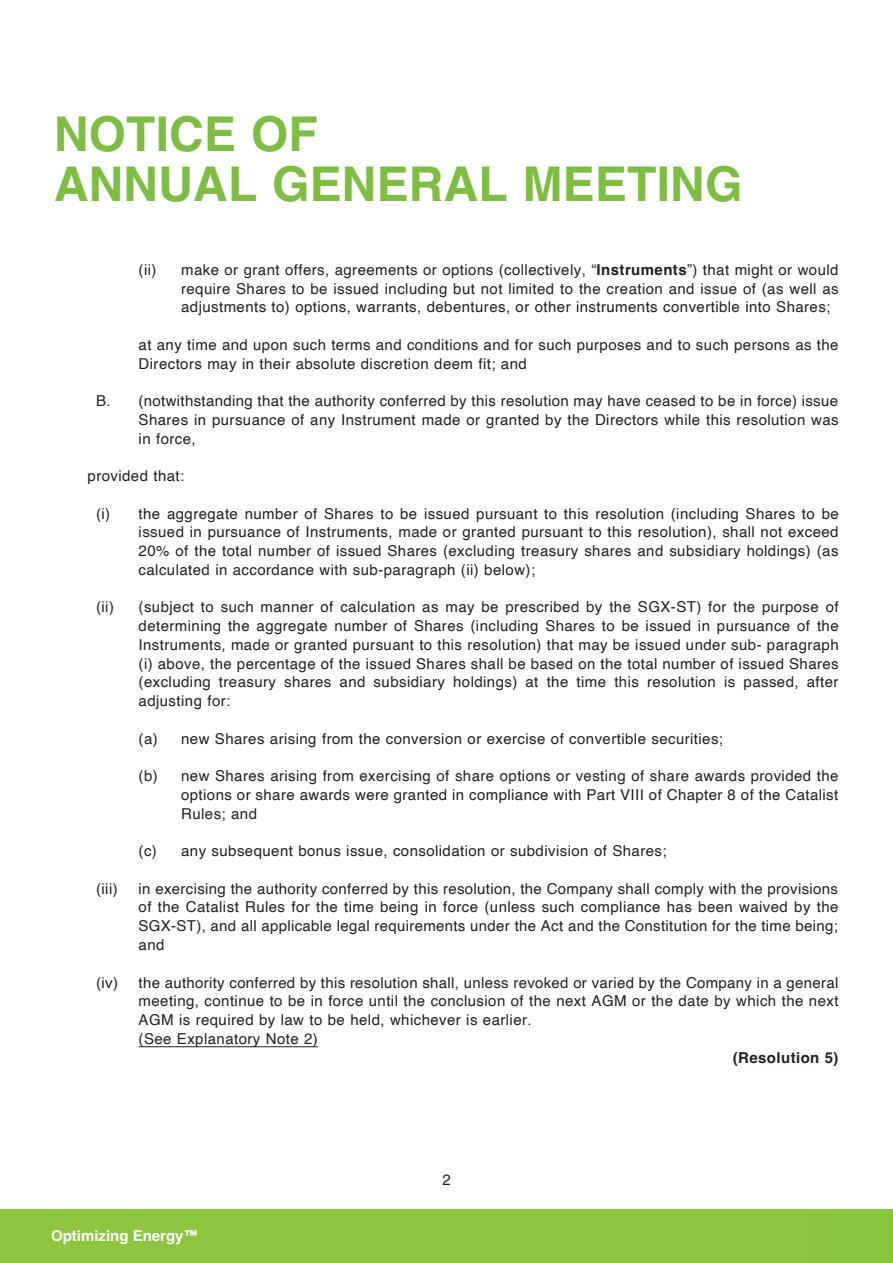
<style>
.page{position:relative;width:893px;height:1263px;background:#fff}
.page>*{position:absolute;margin:0;border:0;box-sizing:border-box;transform-origin:0 0}
.t1{font:700 48px/49.5px "Helvetica LT Std";letter-spacing:.005em;color:#7dbd41}
._00_E_Body_Text{font:15px/18.8px "Helvetica";letter-spacing:.03em;color:#231f20;text-align:justify}
.t2{font:700 15px "Helvetica";color:#fff}
._00_E_Body_Text-2{font:700 15px "Helvetica";letter-spacing:.03em;color:#231f20}
.t3{font:15px "Helvetica LT Std";color:#231f20}
.s1{font-weight:700}
</style>
<div class="page">
<div style="left:0;top:1209px;width:893px;height:54px;background:#8bc63e"></div>
<hr style="left:139px;top:1046px;width:179px;height:1px;background:#231f20">
<h1 class="t1" style="left:54px;top:109px;width:690px">NOTICE OF<br>ANNUAL GENERAL MEETING</h1>
<p class="_00_E_Body_Text" style="left:181px;top:261px;width:659px;text-indent:-43px">(ii) make or grant offers, agreements or options (collectively, “<span class="s1">Instruments</span>”) that might or would require Shares to be issued including but not limited to the creation and issue of (as well as adjustments to) options, warrants, debentures, or other instruments convertible into Shares;</p>
<p class="_00_E_Body_Text" style="left:139px;top:336px;width:701px">at any time and upon such terms and conditions and for such purposes and to such persons as the<br>Directors may in their absolute discretion deem fit; and</p>
<p class="_00_E_Body_Text" style="left:139px;top:392px;width:702px;text-indent:-43px">B. (notwithstanding that the authority conferred by this resolution may have ceased to be in force) issue Shares in pursuance of any Instrument made or granted by the Directors while this resolution was in force,</p>
<p class="_00_E_Body_Text" style="left:88px;top:467px;width:98px">provided that:</p>
<p class="_00_E_Body_Text" style="left:139px;top:504px;width:702px;text-indent:-43px">(i) the aggregate number of Shares to be issued pursuant to this resolution (including Shares to be issued in pursuance of Instruments, made or granted pursuant to this resolution), shall not exceed 20% of the total number of issued Shares (excluding treasury shares and subsidiary holdings) (as calculated in accordance with sub-paragraph (ii) below);</p>
<p class="_00_E_Body_Text" style="left:96px;top:598px;width:19px">(ii)</p>
<p class="_00_E_Body_Text" style="left:139px;top:598px;width:702px">(subject to such manner of calculation as may be prescribed by the SGX-ST) for the purpose of determining the aggregate number of Shares (including Shares to be issued in pursuance of the Instruments, made or granted pursuant to this resolution) that may be issued under sub- paragraph (i) above, the percentage of the issued Shares shall be based on the total number of issued Shares (excluding treasury shares and subsidiary holdings) at the time this resolution is passed, after adjusting for:</p>
<p class="_00_E_Body_Text" style="left:139px;top:729px;width:586px">(a) new Shares arising from the conversion or exercise of convertible securities;</p>
<p class="_00_E_Body_Text" style="left:181px;top:767px;width:659px;text-indent:-43px">(b) new Shares arising from exercising of share options or vesting of share awards provided the options or share awards were granted in compliance with Part VIII of Chapter 8 of the Catalist Rules; and</p>
<p class="_00_E_Body_Text" style="left:139px;top:842px;width:529px">(c) any subsequent bonus issue, consolidation or subdivision of Shares;</p>
<p class="_00_E_Body_Text" style="left:96px;top:879px;width:23px">(iii)</p>
<p class="_00_E_Body_Text" style="left:139px;top:879px;width:701px">in exercising the authority conferred by this resolution, the Company shall comply with the provisions of the Catalist Rules for the time being in force (unless such compliance has been waived by the SGX-ST), and all applicable legal requirements under the Act and the Constitution for the time being; and</p>
<p class="_00_E_Body_Text" style="left:96px;top:973px;width:24px">(iv)</p>
<p class="_00_E_Body_Text" style="left:139px;top:973px;width:701px">the authority conferred by this resolution shall, unless revoked or varied by the Company in a general meeting, continue to be in force until the conclusion of the next AGM or the date by which the next AGM is required by law to be held, whichever is earlier.</p>
<p class="_00_E_Body_Text" style="left:139px;top:1029px;width:181px">(See Explanatory Note 2)</p>
<p class="_00_E_Body_Text-2" style="left:733px;top:1048px;width:107px">(Resolution 5)</p>
<p class="t2" style="left:51px;top:1226px;width:149px">Optimizing Energy™</p>
<p class="t3" style="left:442px;top:1171px;width:10px">2</p>
</div>
